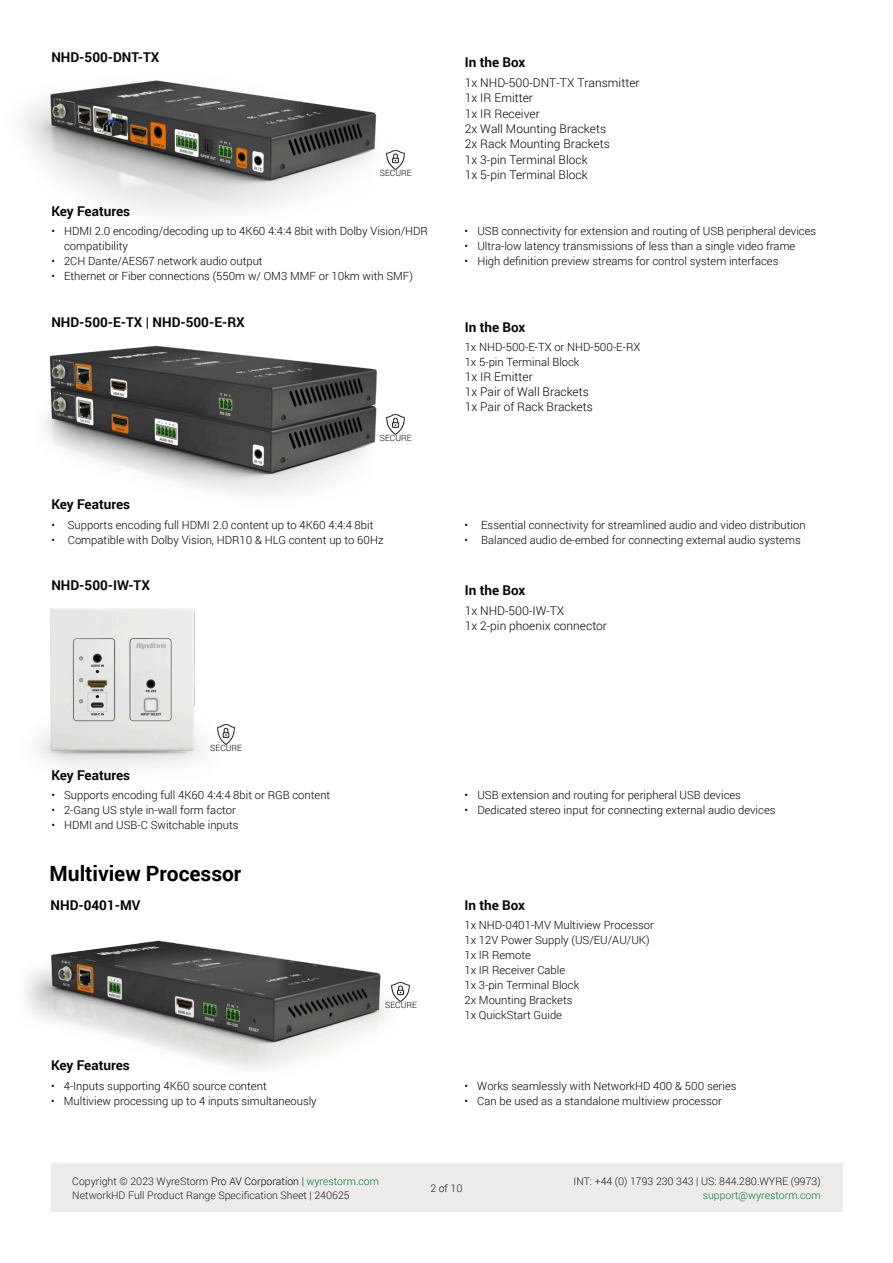
<style>
.page{position:relative;width:893px;height:1263px;background:#fff}
.page>*{position:absolute;margin:0;border:0;box-sizing:border-box;transform-origin:0 0}
.t1{font:700 21px "Roboto";color:#000}
.t2{font:700 13.5px "Roboto";color:#0a0706}
.t3{font:700 13.5px "Roboto";color:#000}
.t4{font:300 12px/15.3px "Roboto";color:#000}
.t5{font:300 11.25px/15px "Roboto";color:#000}
.t6{font:300 10.5px/13.5px "Roboto";color:#1e1c1a}
.t7{font:300 10.5px "Roboto";color:#0b7a3d}
.t8{font:300 8.55px "Roboto";color:#000}
.s1{color:#000}
.s2{color:#077a3d}
.s3{color:#221e1f}
</style>
<div class="page">
<img style="left:400px;top:151px;width:4px;height:16px">
<img style="left:24px;top:80px;width:376px;height:132px">
<div style="left:51px;top:1164px;width:791px;height:48px;background:#eeeceb"></div>
<img style="left:45px;top:345px;width:360px;height:149px">
<img style="left:37px;top:608px;width:193px;height:159px">
<img style="left:217px;top:725px;width:17px;height:19px">
<img style="left:26px;top:940px;width:376px;height:129px">
<img style="left:392px;top:982px;width:17px;height:19px">
<p class="t2" style="left:51px;top:48px;width:110px">NHD-500-DNT-TX</p>
<p class="t2" style="left:51px;top:202px;width:80px">Key Features</p>
<p class="t8" style="left:380px;top:167px;width:34px">SECURE</p>
<p class="t5" style="left:64px;top:223px;width:365px;text-indent:-13px">• HDMI 2.0 encoding/decoding up to 4K60 4:4:4 8bit with Dolby Vision/HDR compatibility</p>
<p class="t5" style="left:51px;top:253px;width:213px">• 2CH Dante/AES67 network audio output</p>
<p class="t5" style="left:51px;top:268px;width:363px">• Ethernet or Fiber connections (550m w/ OM3 MMF or 10km with SMF)</p>
<p class="t2" style="left:51px;top:312px;width:195px">NHD-500-E-TX | NHD-500-E-RX</p>
<p class="t2" style="left:51px;top:495px;width:80px">Key Features</p>
<p class="t8" style="left:380px;top:432px;width:34px">SECURE</p>
<p class="t5" style="left:51px;top:517px;width:324px">• Supports encoding full HDMI 2.0 content up to 4K60 4:4:4 8bit</p>
<p class="t5" style="left:51px;top:532px;width:334px">• Compatible with Dolby Vision, HDR10 &amp; HLG content up to 60Hz</p>
<p class="t2" style="left:51px;top:576px;width:100px">NHD-500-IW-TX</p>
<p class="t2" style="left:465px;top:53px;width:62px">In the Box</p>
<p class="t4" style="left:465px;top:75px;width:176px">1x NHD-500-DNT-TX Transmitter<br>1x IR Emitter<br>1x IR Receiver<br>2x Wall Mounting Brackets<br>2x Rack Mounting Brackets<br>1x 3-pin Terminal Block<br>1x 5-pin Terminal Block</p>
<p class="t5" style="left:465px;top:223px;width:353px">• USB connectivity for extension and routing of USB peripheral devices</p>
<p class="t5" style="left:465px;top:238px;width:332px">• Ultra-low latency transmissions of less than a single video frame</p>
<p class="t5" style="left:465px;top:253px;width:315px">• High definition preview streams for control system interfaces</p>
<p class="t2" style="left:465px;top:317px;width:62px">In the Box</p>
<p class="t5" style="left:465px;top:339px;width:177px">1x NHD-500-E-TX or NHD-500-E-RX<br>1x 5-pin Terminal Block</p>
<p class="t4" style="left:465px;top:369px;width:130px">1x IR Emitter<br>1x Pair of Wall Brackets<br>1x Pair of Rack Brackets</p>
<p class="t5" style="left:465px;top:517px;width:342px">• Essential connectivity for streamlined audio and video distribution</p>
<p class="t5" style="left:465px;top:532px;width:338px">• Balanced audio de-embed for connecting external audio systems</p>
<p class="t2" style="left:465px;top:581px;width:62px">In the Box</p>
<p class="t4" style="left:465px;top:603px;width:144px">1x NHD-500-IW-TX<br>1x 2-pin phoenix connector</p>
<p class="t8" style="left:210px;top:742px;width:34px">SECURE</p>
<p class="t2" style="left:51px;top:766px;width:80px">Key Features</p>
<p class="t5" style="left:51px;top:787px;width:280px">• Supports encoding full 4K60 4:4:4 8bit or RGB content</p>
<p class="t5" style="left:51px;top:802px;width:186px">• 2-Gang US style in-wall form factor</p>
<p class="t5" style="left:51px;top:817px;width:189px">• HDMI and USB-C Switchable inputs</p>
<h1 class="t1" style="left:50px;top:859px;width:193px">Multiview Processor</h1>
<p class="t3" style="left:51px;top:895px;width:91px">NHD-0401-MV</p>
<p class="t2" style="left:51px;top:1056px;width:80px">Key Features</p>
<p class="t5" style="left:51px;top:1078px;width:217px">• 4-Inputs supporting 4K60 source content</p>
<p class="t5" style="left:51px;top:1093px;width:267px">• Multiview processing up to 4 inputs simultaneously</p>
<p class="t8" style="left:385px;top:999px;width:34px">SECURE</p>
<p class="t5" style="left:465px;top:787px;width:278px">• USB extension and routing for peripheral USB devices</p>
<p class="t5" style="left:465px;top:802px;width:312px">• Dedicated stereo input for connecting external audio devices</p>
<p class="t2" style="left:464px;top:895px;width:62px">In the Box</p>
<p class="t5" style="left:464px;top:917px;width:191px">1x NHD-0401-MV Multiview Processor<br>1x 12V Power Supply (US/EU/AU/UK)<br>1x IR Remote<br>1x IR Receiver Cable<br>1x 3-pin Terminal Block<br>2x Mounting Brackets<br>1x QuickStart Guide</p>
<p class="t5" style="left:464px;top:1078px;width:273px">• Works seamlessly with NetworkHD 400 &amp; 500 series</p>
<p class="t5" style="left:464px;top:1093px;width:259px">• Can be used as a standalone multiview processor</p>
<p class="t6" style="left:72px;top:1174px;width:308px">Copyright © 2023 WyreStorm <span class="s1">Pro AV Corporation</span> | <span class="s2">wyrestorm.com<br></span><span class="s3">NetworkHD Full Product Range</span> Specification Sheet | 240625</p>
<p class="t6" style="left:574px;top:1174px;width:249px">INT: +44 (0) 1793 230 343 | US: 844.280.WYRE (9973)</p>
<p class="t6" style="left:430px;top:1181px;width:34px">2 of 10</p>
<p class="t7" style="left:703px;top:1187px;width:120px">support@wyrestorm.com</p>
</div>
